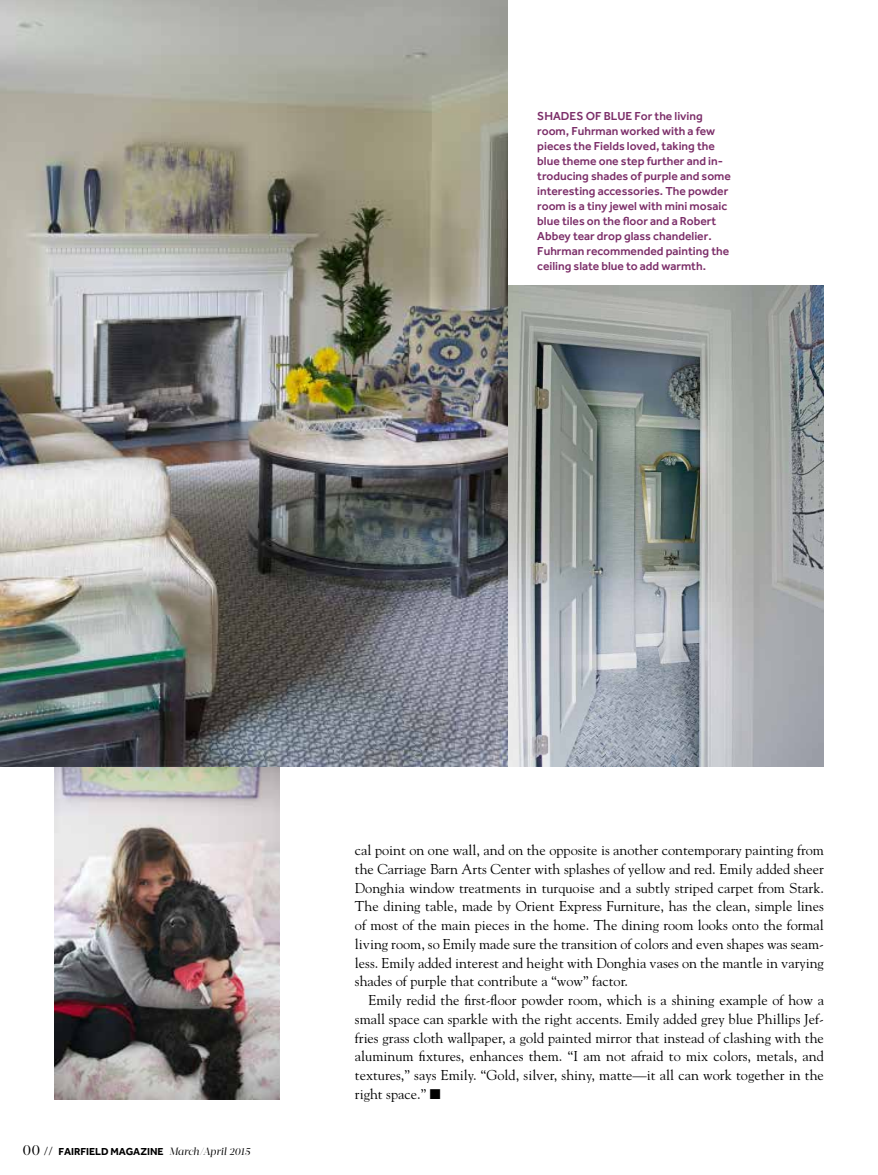
<style>
.page{position:relative;width:878px;height:1175px;background:#fff}
.page>*{position:absolute;margin:0;border:0;box-sizing:border-box;transform-origin:0 0}
.t1{font:14.25px/18.8px "Goudy";color:#000;text-align:justify}
.t2{font:500 12px/15px "Effra";color:#7c2e69}
.t3{font:700 10.5px "Effra";color:#000}
.s1{font-family:"Acta Display";font-weight:400;font-size:15px}
.s2{font-weight:300;font-size:12px}
.s3{font-family:"Acta Display";font-weight:400;font-style:italic}
</style>
<div class="page">
<img style="left:507px;top:285px;width:317px;height:481px">
<img style="left:54px;top:766px;width:225px;height:333px">
<img style="left:0;top:0;width:507px;height:766px">
<p class="t2" style="left:537px;top:108px;width:195px">SHADES OF BLUE For the living room, Fuhrman worked with a few pieces the Fields loved, taking the blue theme one step further and in&shy;troducing shades of purple and some interesting accessories. The powder room is a tiny jewel with mini mosaic blue tiles on the floor and a Robert Abbey tear drop glass chandelier.<br>Fuhrman recommended painting the ceiling slate blue to add warmth.</p>
<p class="t3" style="left:22px;top:1144px;width:229px"><span class="s1">00</span> <span class="s2">//</span> FAIRFIELD MAGAZINE <span class="s3">March/April 2015</span></p>
<p class="t1" style="left:355px;top:840px;width:470px">cal point on one wall, and on the opposite is another contemporary painting from the Carriage Barn Arts Center with splashes of yellow and red. Emily added sheer Donghia window treatments in turquoise and a subtly striped carpet from Stark.<br>The dining table, made by Orient Express Furniture, has the clean, simple lines of most of the main pieces in the home. The dining room looks onto the formal living room, so Emily made sure the transition of colors and even shapes was seam&shy;less. Emily added interest and height with Donghia vases on the mantle in varying shades of purple that contribute a “wow” factor.</p>
<p class="t1" style="left:355px;top:990px;width:470px;text-indent:13px">Emily redid the first-floor powder room, which is a shining example of how a small space can sparkle with the right accents. Emily added grey blue Phillips Jef&shy;fries grass cloth wallpaper, a gold painted mirror that instead of clashing with the aluminum fixtures, enhances them. “I am not afraid to mix colors, metals, and textures,” says Emily. “Gold, silver, shiny, matte—it all can work together in the right space.” ■</p>
</div>
